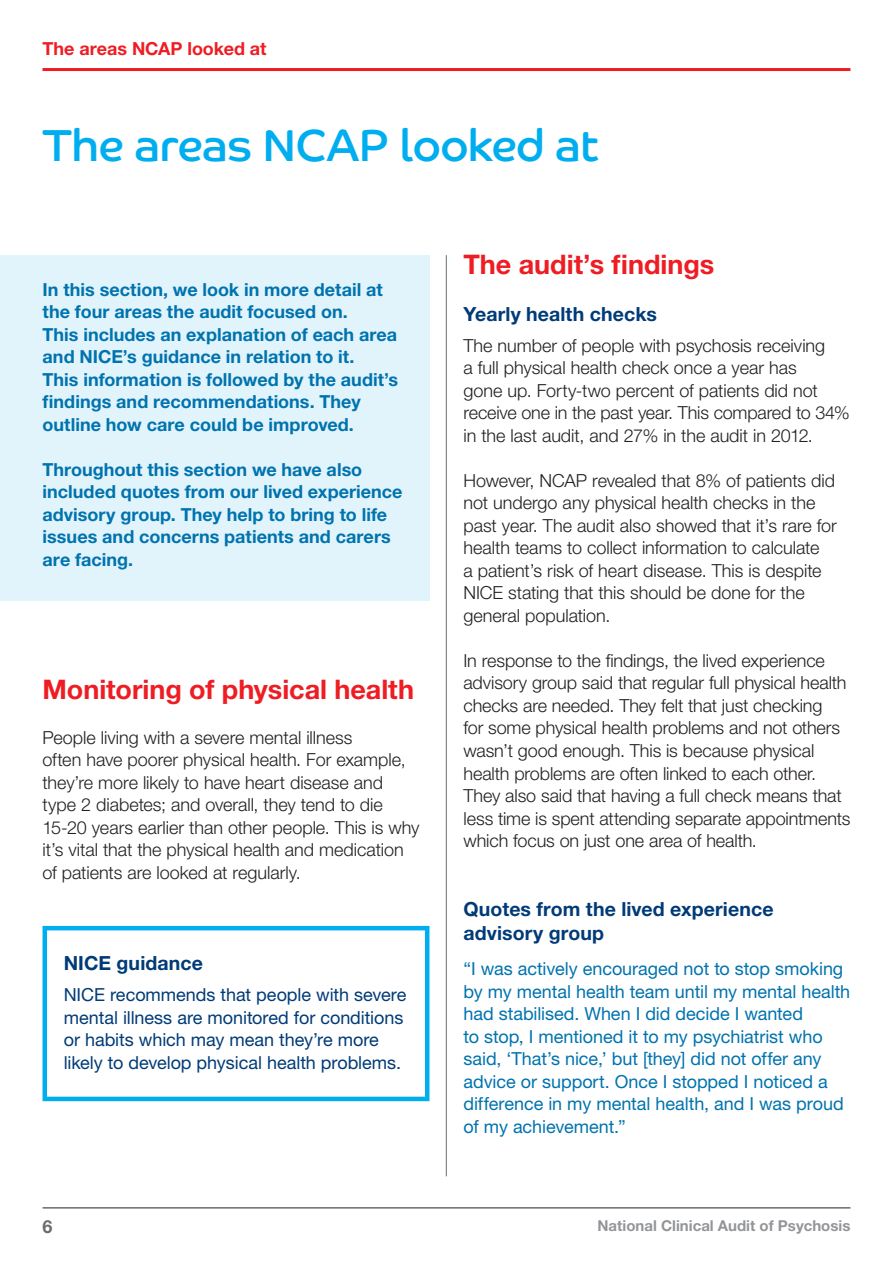
<style>
.page{position:relative;width:893px;height:1263px;background:#fff}
.page>*{position:absolute;margin:0;border:0;box-sizing:border-box;transform-origin:0 0}
.t1{font:45px "Co Rethink";letter-spacing:-.005em;color:#00aeef}
.t2{font:700 27px "Helvetica Neue LT Pro";color:#ee1d23}
.t3{font:700 19.5px/24px "Helvetica Neue LT Pro";letter-spacing:.005em;color:#013b77}
.t4{font:300 18px/22.5px "Helvetica Neue LT Pro";letter-spacing:-.005em;color:#231f20}
.t5{font:700 18px/22.5px "Helvetica Neue LT Pro";color:#0073ae}
.t6{font:18px/22.5px "Helvetica Neue LT Pro";letter-spacing:-.005em;color:#0073ae}
.t7{font:18px/22.5px "Helvetica Neue LT Pro";letter-spacing:-.005em;color:#013b77}
.t8{font:700 18px "Helvetica Neue LT Pro";color:#ee1d23}
.t9{font:700 18px "Helvetica Neue LT Pro";color:#6c6d70}
.t10{font:700 15px "Helvetica Neue LT Pro";color:#939598}
</style>
<div class="page">
<hr style="left:43px;top:68px;width:807px;height:3px;background:#ee1d23">
<hr style="left:43px;top:1207px;width:807px;height:1px;background:#231f20">
<div style="left:0;top:255px;width:429px;height:346px;background:#e1f4fc"></div>
<hr style="left:446px;top:255px;width:1px;height:921px;background:#6c6d70">
<div style="left:43px;top:926px;width:386px;height:175px;border:4px solid #00aeef"></div>
<p class="t8" style="left:43px;top:38px;width:226px">The areas NCAP looked at</p>
<h1 class="t1" style="left:43px;top:118px;width:558px">The areas NCAP looked at</h1>
<p class="t5" style="left:43px;top:278px;width:357px">In this section, we look in more detail at the four areas the audit focused on.<br>This includes an explanation of each area and NICE’s guidance in relation to it.<br>This information is followed by the audit’s findings and recommendations. They outline how care could be improved.</p>
<p class="t5" style="left:43px;top:458px;width:362px">Throughout this section we have also included quotes from our lived experience advisory group. They help to bring to life issues and concerns patients and carers are facing.</p>
<h2 class="t2" style="left:43px;top:672px;width:373px">Monitoring of physical health</h2>
<p class="t4" style="left:43px;top:725px;width:379px">People living with a severe mental illness<br>often have poorer physical health. For example, they’re more likely to have heart disease and type 2 diabetes; and overall, they tend to die 15-20 years earlier than other people. This is why it’s vital that the physical health and medication of patients are looked at regularly.</p>
<p class="t3" style="left:64px;top:951px;width:141px">NICE guidance</p>
<p class="t7" style="left:64px;top:983px;width:344px">NICE recommends that people with severe mental illness are monitored for conditions or habits which may mean they’re more likely to develop physical health problems.</p>
<h2 class="t2" style="left:463px;top:248px;width:252px">The audit’s findings</h2>
<p class="t3" style="left:463px;top:302px;width:195px">Yearly health checks</p>
<p class="t4" style="left:463px;top:334px;width:388px">The number of people with psychosis receiving<br>a full physical health check once a year has<br>gone up. Forty-two percent of patients did not receive one in the past year. This compared to 34% in the last audit, and 27% in the audit in 2012.</p>
<p class="t4" style="left:463px;top:469px;width:375px">However, NCAP revealed that 8% of patients did not undergo any physical health checks in the past year. The audit also showed that it’s rare for health teams to collect information to calculate<br>a patient’s risk of heart disease. This is despite NICE stating that this should be done for the general population.</p>
<p class="t4" style="left:463px;top:649px;width:388px">In response to the findings, the lived experience advisory group said that regular full physical health checks are needed. They felt that just checking<br>for some physical health problems and not others wasn’t good enough. This is because physical health problems are often linked to each other.<br>They also said that having a full check means that less time is spent attending separate appointments which focus on just one area of health.</p>
<p class="t3" style="left:463px;top:897px;width:312px">Quotes from the lived experience advisory group</p>
<p class="t6" style="left:463px;top:957px;width:388px">“I was actively encouraged not to stop smoking by my mental health team until my mental health had stabilised. When I did decide I wanted<br>to stop, I mentioned it to my psychiatrist who said, ‘That’s nice,’ but [they] did not offer any advice or support. Once I stopped I noticed a difference in my mental health, and I was proud of my achievement.”</p>
<p class="t9" style="left:43px;top:1216px;width:12px">6</p>
<p class="t10" style="left:597px;top:1216px;width:254px">National Clinical Audit of Psychosis</p>
</div>
